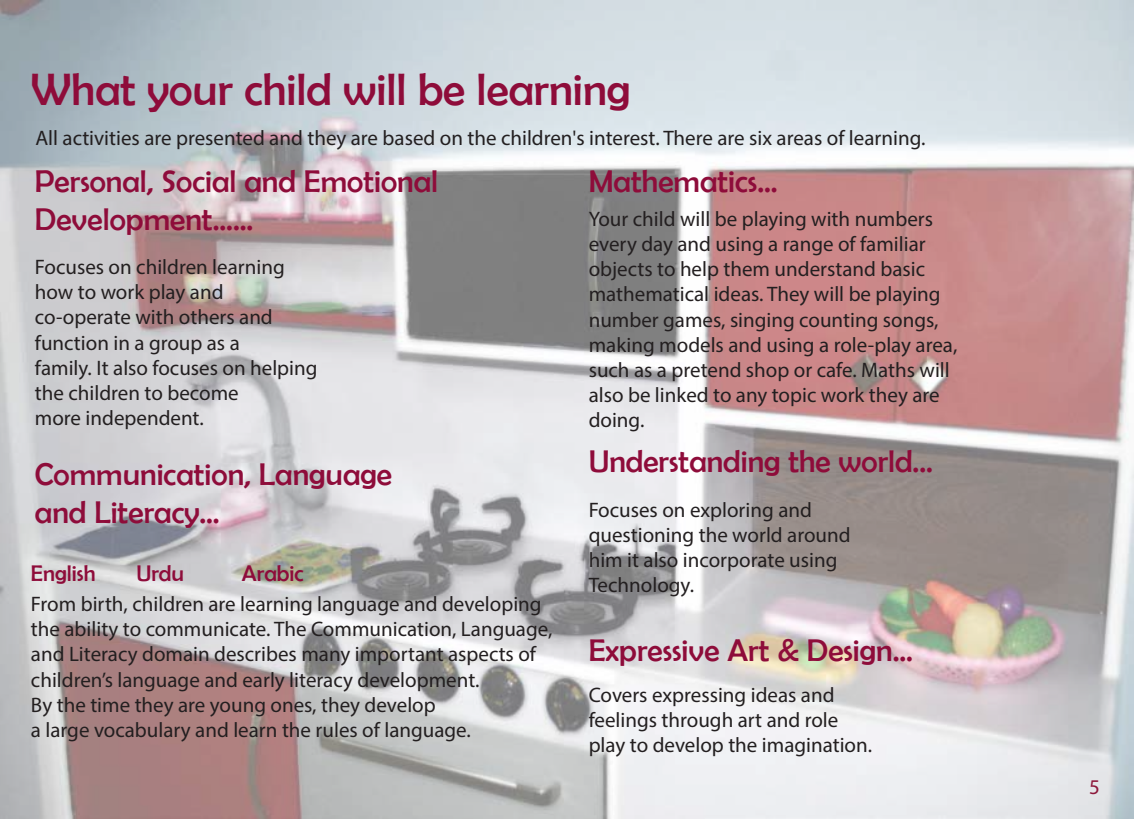
<style>
.page{position:relative;width:1134px;height:819px;background:#fff}
.page>*{position:absolute;margin:0;border:0;box-sizing:border-box;transform-origin:0 0}
.t1{font:45.68px "Berlin Sans FB";color:#8e0c3a}
.t2{font:31.5px/37.8px "Berlin Sans FB";color:#8e0c3a}
.t3{font:22.75px "Berlin Sans FB";color:#8e0c3a}
.t4{font:21px/25.2px "Myriad Pro";color:#231f20}
.t5{font:21px "Myriad Pro";color:#8d183b}
</style>
<div class="page">
<img style="left:0;top:0;width:1134px;height:819px">
<h1 class="t1" style="left:31px;top:64px;width:601px">What your child will be learning</h1>
<p class="t4" style="left:35px;top:125px;width:892px">All activities are presented and they are based on the children's interest. There are six areas of learning.</p>
<h2 class="t2" style="left:35px;top:163px;width:405px">Personal, Social and Emotional<br>Development......</h2>
<h2 class="t2" style="left:589px;top:163px;width:191px">Mathematics...</h2>
<p class="t4" style="left:589px;top:206px;width:370px">Your child will be playing with numbers every day and using a range of familiar objects to help them understand basic mathematical ideas. They will be playing number games, singing counting songs, making models and using a role-play area, such as a pretend shop or cafe. Maths will also be linked to any topic work they are doing.</p>
<p class="t4" style="left:35px;top:254px;width:284px">Focuses on children learning how to work play and co-operate with others and function in a group as a<br>family. It also focuses on helping the children to become<br>more independent.</p>
<h2 class="t2" style="left:35px;top:455px;width:359px">Communication, Language and Literacy...</h2>
<p class="t3" style="left:31px;top:560px;width:66px">English</p>
<p class="t3" style="left:136px;top:560px;width:49px">Urdu</p>
<p class="t3" style="left:242px;top:560px;width:63px">Arabic</p>
<p class="t4" style="left:31px;top:591px;width:523px">From birth, children are learning language and developing the ability to communicate. The Communication, Language, and Literacy domain describes many important aspects of children’s language and early literacy development.<br>By the time they are young ones, they develop<br>a large vocabulary and learn the rules of language.</p>
<h2 class="t2" style="left:589px;top:442px;width:346px">Understanding the world...</h2>
<p class="t4" style="left:589px;top:497px;width:263px">Focuses on exploring and questioning the world around him it also incorporate using<br>Technology.</p>
<h2 class="t2" style="left:589px;top:631px;width:326px">Expressive Art &amp; Design...</h2>
<p class="t4" style="left:589px;top:682px;width:285px">Covers expressing ideas and feelings through art and role play to develop the imagination.</p>
<p class="t5" style="left:1089px;top:774px;width:12px">5</p>
</div>
